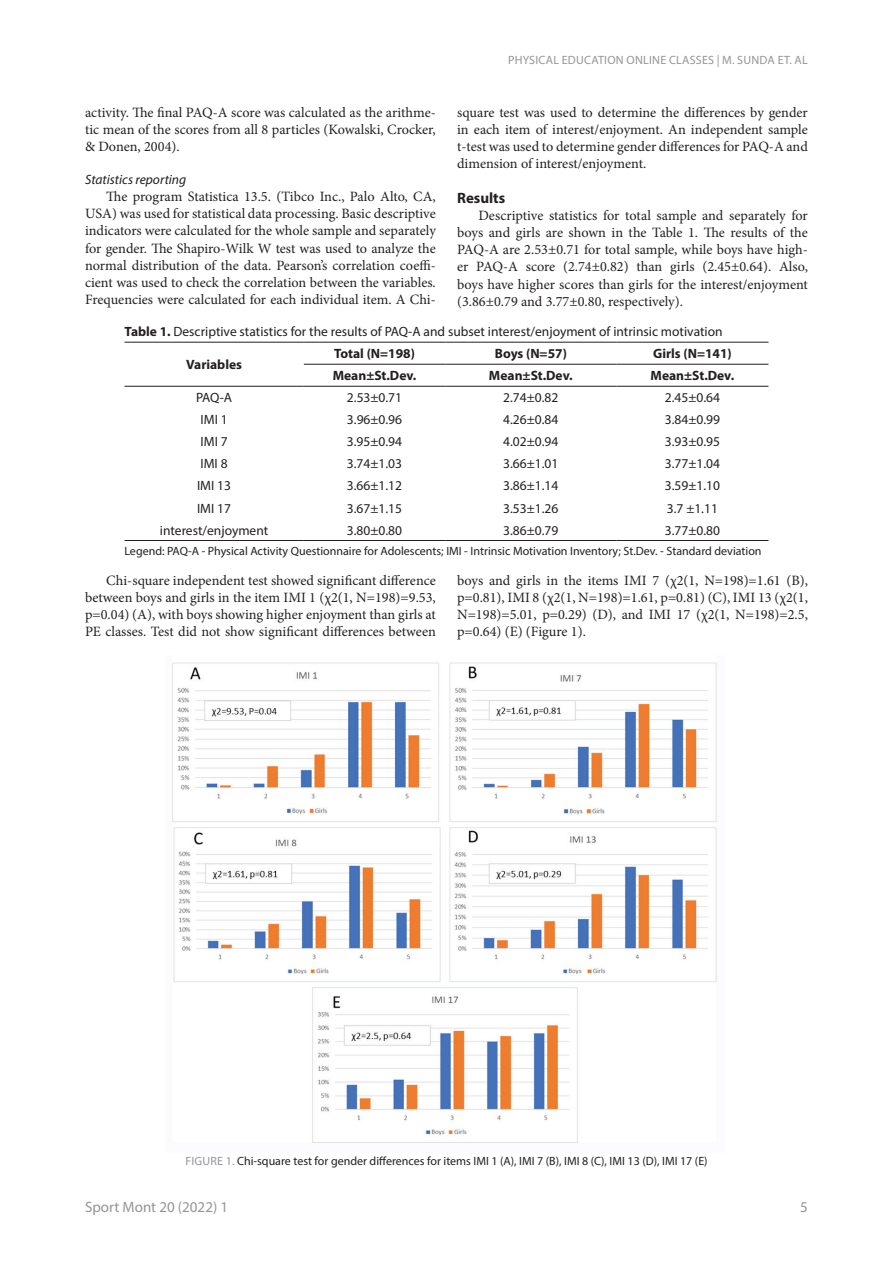
<style>
.page{position:relative;width:893px;height:1263px;background:#fff}
.page>*{position:absolute;margin:0;border:0;box-sizing:border-box;transform-origin:0 0}
.t1{font:15px "Myriad Pro";color:#939598}
.t2{font:700 15px "Myriad Pro";color:#231f20}
.t3{font:14.25px/17.1px "Minion Pro";color:#231f20;text-align:justify}
.t4{font:13.5px "Myriad Pro";color:#231f20}
.t5{font:700 13.5px "Myriad Pro";color:#231f20}
.t6{font:italic 13.5px "Myriad Pro";color:#231f20}
.t7{font:12px "Myriad Pro";color:#231f20}
.t8{font:12px "Myriad Pro";letter-spacing:.02em;color:#939598}
.s1{font-weight:700}
.s2{color:#939598}
</style>
<div class="page">
<hr style="left:124px;top:342px;width:180px;height:1px;background:#231f20">
<hr style="left:124px;top:386px;width:180px;height:1px;background:#231f20">
<hr style="left:304px;top:342px;width:141px;height:1px;background:#231f20">
<hr style="left:445px;top:342px;width:171px;height:1px;background:#231f20">
<hr style="left:616px;top:342px;width:152px;height:1px;background:#231f20">
<hr style="left:304px;top:364px;width:141px;height:1px;background:#231f20">
<hr style="left:445px;top:364px;width:171px;height:1px;background:#231f20">
<hr style="left:616px;top:364px;width:152px;height:1px;background:#231f20">
<hr style="left:304px;top:386px;width:141px;height:1px;background:#231f20">
<hr style="left:445px;top:386px;width:171px;height:1px;background:#231f20">
<hr style="left:616px;top:386px;width:152px;height:1px;background:#231f20">
<hr style="left:124px;top:540px;width:180px;height:1px;background:#231f20">
<hr style="left:304px;top:540px;width:141px;height:1px;background:#231f20">
<hr style="left:445px;top:540px;width:171px;height:1px;background:#231f20">
<hr style="left:616px;top:540px;width:152px;height:1px;background:#231f20">
<img style="left:172px;top:662px;width:545px;height:481px">
<p class="t8" style="left:508px;top:53px;width:301px">PHYSICAL EDUCATION ONLINE CLASSES | M. SUNDA ET. AL</p>
<p class="t3" style="left:85px;top:104px;width:352px">activity. The final PAQ-A score was calculated as the arithme&shy;tic mean of the scores from all 8 particles (Kowalski, Crocker, &amp; Donen, 2004).</p>
<p class="t6" style="left:85px;top:171px;width:103px">Statistics reporting</p>
<p class="t3" style="left:85px;top:188px;width:352px;text-indent:21px">The program Statistica 13.5. (Tibco Inc., Palo Alto, CA, USA) was used for statistical data processing. Basic descriptive indicators were calculated for the whole sample and separately for gender. The Shapiro-Wilk W test was used to analyze the normal distribution of the data. Pearson’s correlation coeffi&shy;cient was used to check the correlation between the variables.<br>Frequencies were calculated for each individual item. A Chi-</p>
<p class="t3" style="left:457px;top:104px;width:352px">square test was used to determine the differences by gender in each item of interest/enjoyment. An independent sample t-test was used to determine gender differences for PAQ-A and dimension of interest/enjoyment.</p>
<p class="t2" style="left:457px;top:188px;width:50px">Results</p>
<p class="t3" style="left:457px;top:207px;width:352px;text-indent:21px">Descriptive statistics for total sample and separately for boys and girls are shown in the Table 1. The results of the PAQ-A are 2.53±0.71 for total sample, while boys have high&shy;er PAQ-A score (2.74±0.82) than girls (2.45±0.64). Also, boys have higher scores than girls for the interest/enjoyment (3.86±0.79 and 3.77±0.80, respectively).</p>
<p class="t4" style="left:124px;top:323px;width:600px"><span class="s1">Table 1.</span> Descriptive statistics for the results of PAQ-A and subset interest/enjoyment of intrinsic motivation</p>
<p class="t5" style="left:186px;top:356px;width:57px">Variables</p>
<p class="t5" style="left:334px;top:345px;width:82px">Total (N=198)</p>
<p class="t5" style="left:495px;top:345px;width:74px">Boys (N=57)</p>
<p class="t5" style="left:653px;top:345px;width:80px">Girls (N=141)</p>
<p class="t5" style="left:333px;top:367px;width:85px">Mean±St.Dev.</p>
<p class="t5" style="left:489px;top:367px;width:85px">Mean±St.Dev.</p>
<p class="t5" style="left:651px;top:367px;width:85px">Mean±St.Dev.</p>
<p class="t4" style="left:196px;top:389px;width:37px">PAQ-A</p>
<p class="t4" style="left:347px;top:389px;width:57px">2.53±0.71</p>
<p class="t4" style="left:503px;top:389px;width:57px">2.74±0.82</p>
<p class="t4" style="left:665px;top:389px;width:57px">2.45±0.64</p>
<p class="t4" style="left:201px;top:411px;width:29px">IMI 1</p>
<p class="t4" style="left:347px;top:411px;width:57px">3.96±0.96</p>
<p class="t4" style="left:503px;top:411px;width:57px">4.26±0.84</p>
<p class="t4" style="left:665px;top:411px;width:57px">3.84±0.99</p>
<p class="t4" style="left:201px;top:433px;width:29px">IMI 7</p>
<p class="t4" style="left:347px;top:433px;width:57px">3.95±0.94</p>
<p class="t4" style="left:503px;top:433px;width:57px">4.02±0.94</p>
<p class="t4" style="left:665px;top:433px;width:57px">3.93±0.95</p>
<p class="t4" style="left:201px;top:456px;width:29px">IMI 8</p>
<p class="t4" style="left:347px;top:456px;width:57px">3.74±1.03</p>
<p class="t4" style="left:503px;top:456px;width:57px">3.66±1.01</p>
<p class="t4" style="left:665px;top:456px;width:57px">3.77±1.04</p>
<p class="t4" style="left:197px;top:478px;width:36px">IMI 13</p>
<p class="t4" style="left:347px;top:478px;width:57px">3.66±1.12</p>
<p class="t4" style="left:503px;top:478px;width:57px">3.86±1.14</p>
<p class="t4" style="left:665px;top:478px;width:57px">3.59±1.10</p>
<p class="t4" style="left:197px;top:500px;width:36px">IMI 17</p>
<p class="t4" style="left:347px;top:500px;width:57px">3.67±1.15</p>
<p class="t4" style="left:503px;top:500px;width:57px">3.53±1.26</p>
<p class="t4" style="left:667px;top:500px;width:53px">3.7 ±1.11</p>
<p class="t4" style="left:160px;top:522px;width:110px">interest/enjoyment</p>
<p class="t4" style="left:347px;top:522px;width:57px">3.80±0.80</p>
<p class="t4" style="left:503px;top:522px;width:57px">3.86±0.79</p>
<p class="t4" style="left:665px;top:522px;width:57px">3.77±0.80</p>
<p class="t7" style="left:124px;top:544px;width:639px">Legend: PAQ-A - Physical Activity Questionnaire for Adolescents; IMI - Intrinsic Motivation Inventory; St.Dev. - Standard deviation</p>
<p class="t3" style="left:85px;top:572px;width:352px;text-indent:21px">Chi-square independent test showed significant difference between boys and girls in the item IMI 1 (χ2(1, N=198)=9.53, p=0.04) (A), with boys showing higher enjoyment than girls at PE classes. Test did not show significant differences between</p>
<p class="t3" style="left:457px;top:572px;width:352px">boys and girls in the items IMI 7 (χ2(1, N=198)=1.61 (B), p=0.81), IMI 8 (χ2(1, N=198)=1.61, p=0.81) (C), IMI 13 (χ2(1, N=198)=5.01, p=0.29) (D), and IMI 17 (χ2(1, N=198)=2.5, p=0.64) (E) (Figure 1).</p>
<p class="t7" style="left:185px;top:1154px;width:524px"><span class="s2">FIGURE 1.</span> Chi-square test for gender differences for items IMI 1 (A), IMI 7 (B), IMI 8 (C), IMI 13 (D), IMI 17 (E)</p>
<p class="t1" style="left:85px;top:1197px;width:145px">Sport Mont 20 (2022) 1</p>
<p class="t1" style="left:800px;top:1197px;width:9px">5</p>
</div>
